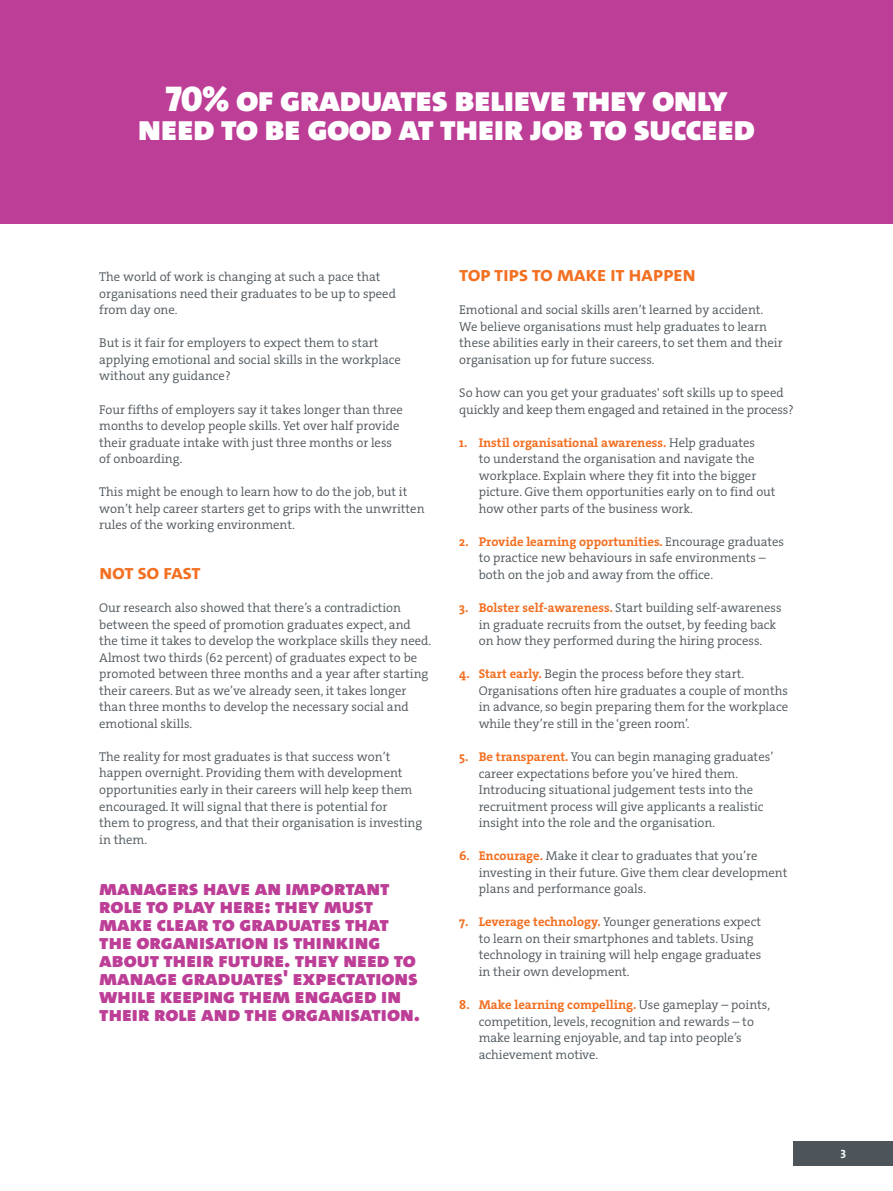
<style>
.page{position:relative;width:893px;height:1191px;background:#fff}
.page>*{position:absolute;margin:0;border:0;box-sizing:border-box;transform-origin:0 0}
.t1{font:900 36px/28.8px "The Sans C4 s";letter-spacing:-.02em;color:#fff;text-align:center}
.t2{font:900 21px/18px "The Sans C4 s";color:#bd3e96}
.t3{font:700 21px "The Sans C4 s";letter-spacing:-.02em;color:#f36f21}
.t4{font:12.75px/16.5px "The Serif HP4 Se Lig";color:#4d555b}
.t5{font:12.75px "The Serif HP7 Bld";color:#f36f21}
.t6{font:700 12px "The Sans C4 s";color:#fff}
.s1{font-family:"The Serif HP4 Se Lig";color:#4d555b}
.s2{font-family:"The Serif HP7 Bld";color:#f36f21}
</style>
<div class="page">
<div style="left:0;top:0;width:893px;height:223px;background:#bd3e96"></div>
<div style="left:794px;top:1141px;width:99px;height:25px;background:#4d555b"></div>
<h1 class="t1" style="left:138px;top:85px;width:619px">70% of graduates believe they only need to be good at their job to succeed</h1>
<p class="t4" style="left:99px;top:269px;width:298px">The world of work is changing at such a pace that organisations need their graduates to be up to speed from day one.</p>
<p class="t4" style="left:99px;top:335px;width:303px">But is it fair for employers to expect them to start applying emotional and social skills in the workplace without any guidance?</p>
<p class="t4" style="left:99px;top:401px;width:305px">Four fifths of employers say it takes longer than three months to develop people skills. Yet over half provide their graduate intake with just three months or less of onboarding.</p>
<p class="t4" style="left:99px;top:484px;width:327px">This might be enough to learn how to do the job, but it won’t help career starters get to grips with the unwritten rules of the working environment.</p>
<h2 class="t3" style="left:99px;top:558px;width:103px">not so fast</h2>
<p class="t4" style="left:99px;top:599px;width:334px">Our research also showed that there’s a contradiction between the speed of promotion graduates expect, and the time it takes to develop the workplace skills they need.<br>Almost two thirds (62 percent) of graduates expect to be promoted between three months and a year after starting their careers. But as we’ve already seen, it takes longer than three months to develop the necessary social and emotional skills.</p>
<p class="t4" style="left:99px;top:748px;width:325px">The reality for most graduates is that success won’t happen overnight. Providing them with development opportunities early in their careers will help keep them encouraged. It will signal that there is potential for<br>them to progress, and that their organisation is investing in them.</p>
<p class="t2" style="left:99px;top:878px;width:322px">managers have an important role to play here: they must make clear to graduates that the organisation is thinking about their future. they need to manage graduates' expectations while keeping them engaged in their role and the organisation.</p>
<h2 class="t3" style="left:459px;top:261px;width:238px">top tips to make it happen</h2>
<p class="t4" style="left:459px;top:302px;width:325px">Emotional and social skills aren’t learned by accident.<br>We believe organisations must help graduates to learn these abilities early in their careers, to set them and their organisation up for future success.</p>
<p class="t4" style="left:459px;top:384px;width:336px">So how can you get your graduates' soft skills up to speed quickly and keep them engaged and retained in the process?</p>
<p class="t5" style="left:459px;top:434px;width:297px">1. Instil organisational awareness. <span class="s1">Help graduates</span></p>
<p class="t4" style="left:479px;top:451px;width:298px">to understand the organisation and navigate the workplace. Explain where they fit into the bigger picture. Give them opportunities early on to find out how other parts of the business work.</p>
<p class="t5" style="left:459px;top:533px;width:326px">2. Provide learning opportunities. <span class="s1">Encourage graduates</span></p>
<p class="t4" style="left:479px;top:550px;width:289px">to practice new behaviours in safe environments – both on the job and away from the office.</p>
<p class="t4" style="left:479px;top:599px;width:304px;text-indent:-19px"><span class="s2">3. Bolster self-awareness.</span> Start building self-awareness in graduate recruits from the outset, by feeding back on how they performed during the hiring process.</p>
<p class="t4" style="left:479px;top:666px;width:311px;text-indent:-19px"><span class="s2">4. Start early.</span> Begin the process before they start.<br>Organisations often hire graduates a couple of months in advance, so begin preparing them for the workplace while they’re still in the ‘green room’.</p>
<p class="t4" style="left:479px;top:748px;width:296px;text-indent:-19px"><span class="s2">5. Be transparent.</span> You can begin managing graduates’ career expectations before you’ve hired them.<br>Introducing situational judgement tests into the recruitment process will give applicants a realistic insight into the role and the organisation.</p>
<p class="t4" style="left:479px;top:847px;width:310px;text-indent:-19px"><span class="s2">6. Encourage.</span> Make it clear to graduates that you’re investing in their future. Give them clear development plans and performance goals.</p>
<p class="t4" style="left:479px;top:914px;width:284px;text-indent:-19px"><span class="s2">7. Leverage technology.</span> Younger generations expect to learn on their smartphones and tablets. Using technology in training will help engage graduates in their own development.</p>
<p class="t5" style="left:459px;top:996px;width:312px">8. Make learning compelling. <span class="s1">Use gameplay – points,</span></p>
<p class="t4" style="left:479px;top:1013px;width:277px">competition, levels, recognition and rewards – to make learning enjoyable, and tap into people’s achievement motive.</p>
<p class="t6" style="left:840px;top:1146px;width:7px">3</p>
</div>
